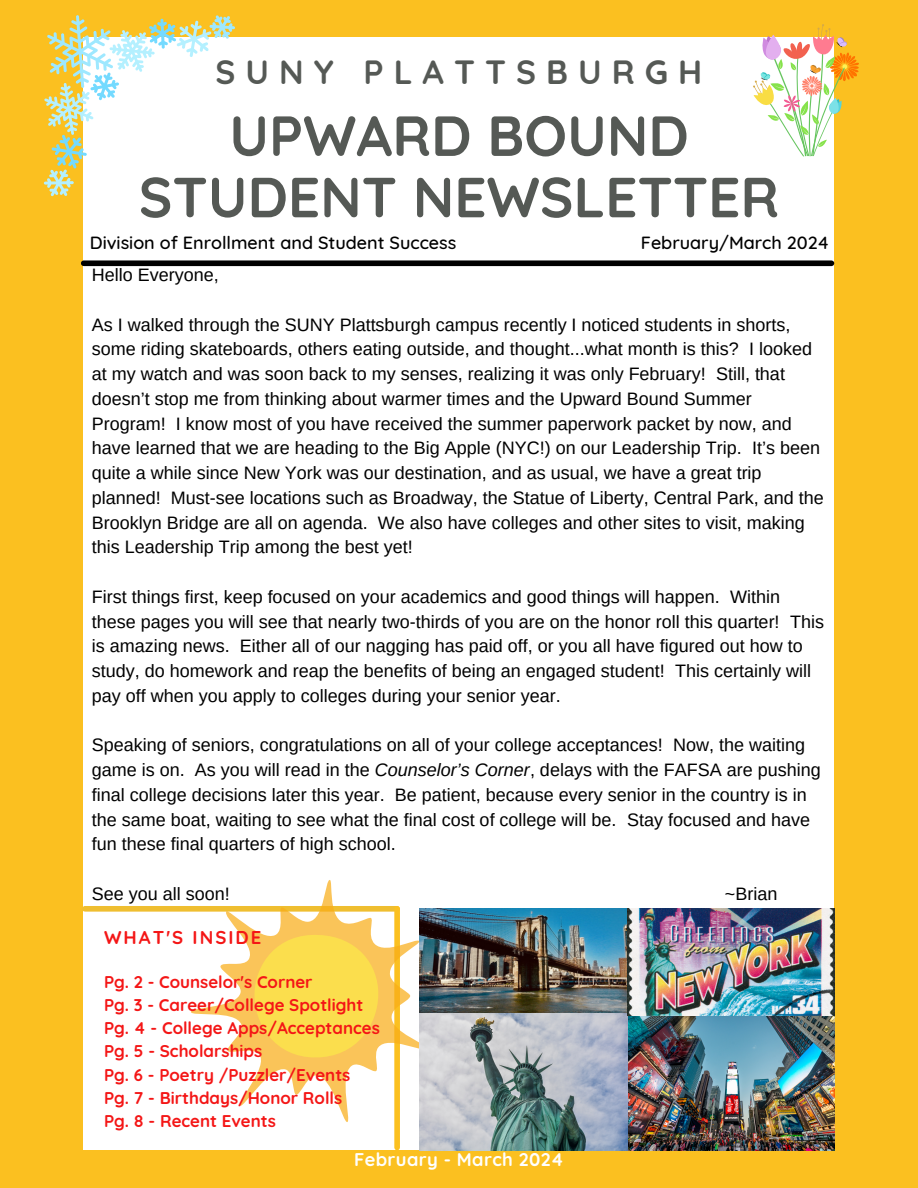
<style>
.page{position:relative;width:918px;height:1188px;background:#fbc020}
.page>*{position:absolute;margin:0;border:0;box-sizing:border-box;transform-origin:0 0}
.t1{font:700 56.4px/61.3px "Quicksand";color:#555955;text-align:center}
.t2{font:700 33.45px "Quicksand";letter-spacing:.3em;color:#555955}
.t3{font:700 18.45px "Quicksand";letter-spacing:.11em;color:#f41616}
.t4{font:700 18.3px "Quicksand";letter-spacing:.02em;color:#fff}
.t5{font:18px/24.8px "Arimo";color:#000}
.t6{font:500 18px "Quicksand";color:#000}
.t7{font:700 16.95px/23.2px "Quicksand";color:#f41616}
.s1{font-style:italic}
</style>
<div class="page">
<div style="left:84px;top:38px;width:750px;height:1112px;background:#fff"></div>
<div style="left:85px;top:906px;width:312px;height:6px;background:#efbe30"></div>
<div style="left:394px;top:909px;width:6px;height:239px;background:#fbc020"></div>
<div style="left:84px;top:260px;width:748px;height:6px;background:#000"></div>
<svg style="left:752px;top:24px;width:107px;height:133px"></svg>
<svg style="left:44px;top:15px;width:191px;height:181px"></svg>
<svg style="left:191px;top:880px;width:238px;height:243px"></svg>
<svg style="left:253px;top:933px;width:127px;height:129px;background:#fad852"></svg>
<img style="left:419px;top:1012px;width:415px;height:138px">
<img style="left:419px;top:909px;width:208px;height:103px">
<img style="left:627px;top:909px;width:207px;height:107px">
<p class="t2" style="left:216px;top:50px;width:488px">SUNY PLATTSBURGH</p>
<p class="t1" style="left:139px;top:104px;width:642px">UPWARD BOUND<br>STUDENT NEWSLETTER</p>
<h4 class="t6" style="left:90px;top:231px;width:368px">Division of Enrollment and Student Success</h4>
<h4 class="t6" style="left:641px;top:231px;width:190px">February/March 2024</h4>
<p class="t5" style="left:92px;top:263px;width:128px">Hello Everyone,</p>
<h2 class="t5" style="left:92px;top:312px;width:733px">As I walked through the SUNY Plattsburgh campus recently I noticed students in shorts, some riding skateboards, others eating outside, and thought...what month is this? I looked at my watch and was soon back to my senses, realizing it was only February! Still, that doesn’t stop me from thinking about warmer times and the Upward Bound Summer Program! I know most of you have received the summer paperwork packet by now, and have learned that we are heading to the Big Apple (NYC!) on our Leadership Trip. It’s been quite a while since New York was our destination, and as usual, we have a great trip planned! Must-see locations such as Broadway, the Statue of Liberty, Central Park, and the Brooklyn Bridge are all on agenda. We also have colleges and other sites to visit, making this Leadership Trip among the best yet!</h2>
<h1 class="t5" style="left:92px;top:584px;width:734px">First things first, keep focused on your academics and good things will happen. Within these pages you will see that nearly two-thirds of you are on the honor roll this quarter! This is amazing news. Either all of our nagging has paid off, or you all have figured out how to study, do homework and reap the benefits of being an engaged student! This certainly will pay off when you apply to colleges during your senior year.</h1>
<h4 class="t5" style="left:92px;top:733px;width:731px">Speaking of seniors, congratulations on all of your college acceptances! Now, the waiting game is on. As you will read in the <span class="s1">Counselor’s Corner</span>, delays with the FAFSA are pushing final college decisions later this year. Be patient, because every senior in the country is in the same boat, waiting to see what the final cost of college will be. Stay focused and have fun these final quarters of high school.</h4>
<p class="t5" style="left:92px;top:881px;width:139px">See you all soon!</p>
<p class="t5" style="left:725px;top:881px;width:54px">~Brian</p>
<h3 class="t3" style="left:104px;top:926px;width:159px">WHAT'S INSIDE</h3>
<p class="t7" style="left:104px;top:970px;width:277px">Pg. 2 - Counselor's Corner<br>Pg. 3 - Career/College Spotlight<br>Pg. 4 - College Apps/Acceptances<br>Pg. 5 - Scholarships<br>Pg. 6 - Poetry /Puzzler/Events<br>Pg. 7 - Birthdays/Honor Rolls<br>Pg. 8 - Recent Events</p>
<p class="t4" style="left:354px;top:1148px;width:211px">February - March 2024</p>
</div>
